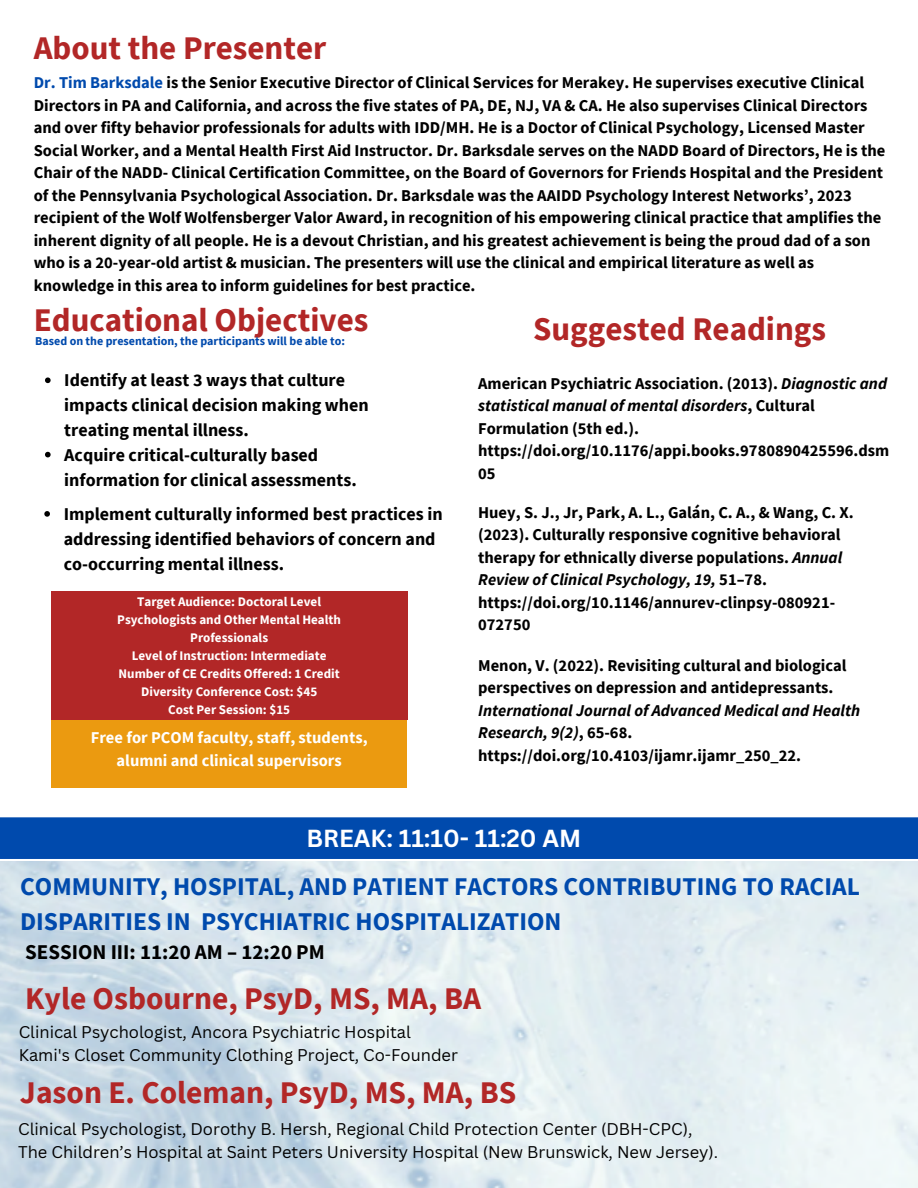
<style>
.page{position:relative;width:918px;height:1188px;background:#fff}
.page>*{position:absolute;margin:0;border:0;box-sizing:border-box;transform-origin:0 0}
.t1{font:700 33px "Source Sans Pro";color:#b22727}
.t2{font:700 31.5px "Source Sans Pro";color:#b22727}
.t3{font:700 25.5px/34.8px "Source Sans Pro";color:#004aad}
.t4{font:700 24px "Canva Sans";color:#fff}
.t5{font:700 21px "Source Sans Pro";color:#000}
.t6{font:700 18px/24.8px "Source Sans Pro";color:#000}
.t7{font:700 16.5px/22.5px "Source Sans Pro";color:#000}
.t8{font:16.5px/22.5px "Canva Sans";color:#000}
.t9{font:700 16.5px/22.5px "Source Sans Pro";color:#fff;text-align:center}
.t10{font:700 13.05px/18px "Source Sans Pro";color:#fff;text-align:center}
.t11{font:700 12px "Source Sans Pro";color:#004aad}
.s1{color:#004aad}
.s2{font-style:italic}
</style>
<div class="page">
<div style="left:51px;top:591px;width:356px;height:129px;background:#b22727"></div>
<div style="left:51px;top:720px;width:356px;height:67px;background:#eb9a10"></div>
<svg style="left:45px;top:377px;width:6px;height:6px"></svg>
<svg style="left:45px;top:452px;width:6px;height:5px"></svg>
<svg style="left:44px;top:511px;width:6px;height:6px"></svg>
<div style="left:0;top:817px;width:918px;height:42px;background:#004aad"></div>
<h6 class="t1" style="left:34px;top:26px;width:294px">About the Presenter</h6>
<p class="t7" style="left:34px;top:71px;width:853px"><span class="s1">Dr. Tim Barksdale</span> is the Senior Executive Director of Clinical Services for Merakey. He supervises executive Clinical Directors in PA and California, and across the five states of PA, DE, NJ, VA &amp; CA. He also supervises Clinical Directors and over fifty behavior professionals for adults with IDD/MH. He is a Doctor of Clinical Psychology, Licensed Master Social Worker, and a Mental Health First Aid Instructor. Dr. Barksdale serves on the NADD Board of Directors, He is the Chair of the NADD- Clinical Certification Committee, on the Board of Governors for Friends Hospital and the President of the Pennsylvania Psychological Association. Dr. Barksdale was the AAIDD Psychology Interest Networks’, 2023 recipient of the Wolf Wolfensberger Valor Award, in recognition of his empowering clinical practice that amplifies the inherent dignity of all people. He is a devout Christian, and his greatest achievement is being the proud dad of a son who is a 20-year-old artist &amp; musician. The presenters will use the clinical and empirical literature as well as knowledge in this area to inform guidelines for best practice.</p>
<h6 class="t1" style="left:34px;top:298px;width:336px">Educational Objectives</h6>
<p class="t1" style="left:533px;top:307px;width:295px">Suggested Readings</p>
<p class="t11" style="left:35px;top:333px;width:311px">Based on the presentation, the participants will be able to:</p>
<p class="t6" style="left:64px;top:368px;width:306px">Identify at least 3 ways that culture impacts clinical decision making when treating mental illness.</p>
<p class="t6" style="left:64px;top:442px;width:294px">Acquire critical-culturally based information for clinical assessments.</p>
<p class="t6" style="left:64px;top:501px;width:381px">Implement culturally informed best practices in addressing identified behaviors of concern and co-occurring mental illness.</p>
<h6 class="t10" style="left:117px;top:592px;width:225px">Target Audience: Doctoral Level<br>Psychologists and Other Mental Health<br>Professionals</h6>
<p class="t10" style="left:132px;top:646px;width:197px">Level of Instruction: Intermediate</p>
<p class="t10" style="left:119px;top:664px;width:223px">Number of CE Credits Offered: 1 Credit</p>
<p class="t10" style="left:141px;top:682px;width:178px">Diversity Conference Cost: $45</p>
<p class="t10" style="left:168px;top:700px;width:123px">Cost Per Session: $15</p>
<p class="t9" style="left:91px;top:726px;width:278px">Free for PCOM faculty, staff, students, alumni and clinical supervisors</p>
<p class="t7" style="left:478px;top:371px;width:413px">American Psychiatric Association. (2013). <span class="s2">Diagnostic and statistical manual of mental disorders</span>, Cultural Formulation (5th ed.). https://doi.org/10.1176/appi.books.9780890425596.dsm 05</p>
<h5 class="t7" style="left:478px;top:501px;width:377px">Huey, S. J., Jr, Park, A. L., Galán, C. A., &amp; Wang, C. X. (2023). Culturally responsive cognitive behavioral therapy for ethnically diverse populations. <span class="s2">Annual Review of Clinical Psychology, 19,</span> 51–78. https://doi.org/10.1146/annurev-clinpsy-080921- 072750</h5>
<p class="t7" style="left:478px;top:654px;width:383px">Menon, V. (2022). Revisiting cultural and biological perspectives on depression and antidepressants.<br><span class="s2">International Journal of Advanced Medical and Health Research, 9(2)</span>, 65-68. https://doi.org/10.4103/ijamr.ijamr_250_22.</p>
<p class="t4" style="left:307px;top:821px;width:276px">BREAK: 11:10- 11:20 AM</p>
<h3 class="t3" style="left:20px;top:868px;width:841px">COMMUNITY, HOSPITAL, AND PATIENT FACTORS CONTRIBUTING TO RACIAL<br>DISPARITIES IN PSYCHIATRIC HOSPITALIZATION</h3>
<p class="t5" style="left:25px;top:938px;width:301px">SESSION III: 11:20 AM – 12:20 PM</p>
<h4 class="t2" style="left:25px;top:978px;width:457px">Kyle Osbourne, PsyD, MS, MA, BA</h4>
<h5 class="t8" style="left:19px;top:1020px;width:441px">Clinical Psychologist, Ancora Psychiatric Hospital<br>Kami's Closet Community Clothing Project, Co-Founder</h5>
<h4 class="t2" style="left:20px;top:1072px;width:498px">Jason E. Coleman, PsyD, MS, MA, BS</h4>
<p class="t8" style="left:18px;top:1118px;width:702px">Clinical Psychologist, Dorothy B. Hersh, Regional Child Protection Center (DBH-CPC),<br>The Children’s Hospital at Saint Peters University Hospital (New Brunswick, New Jersey).</p>
</div>
